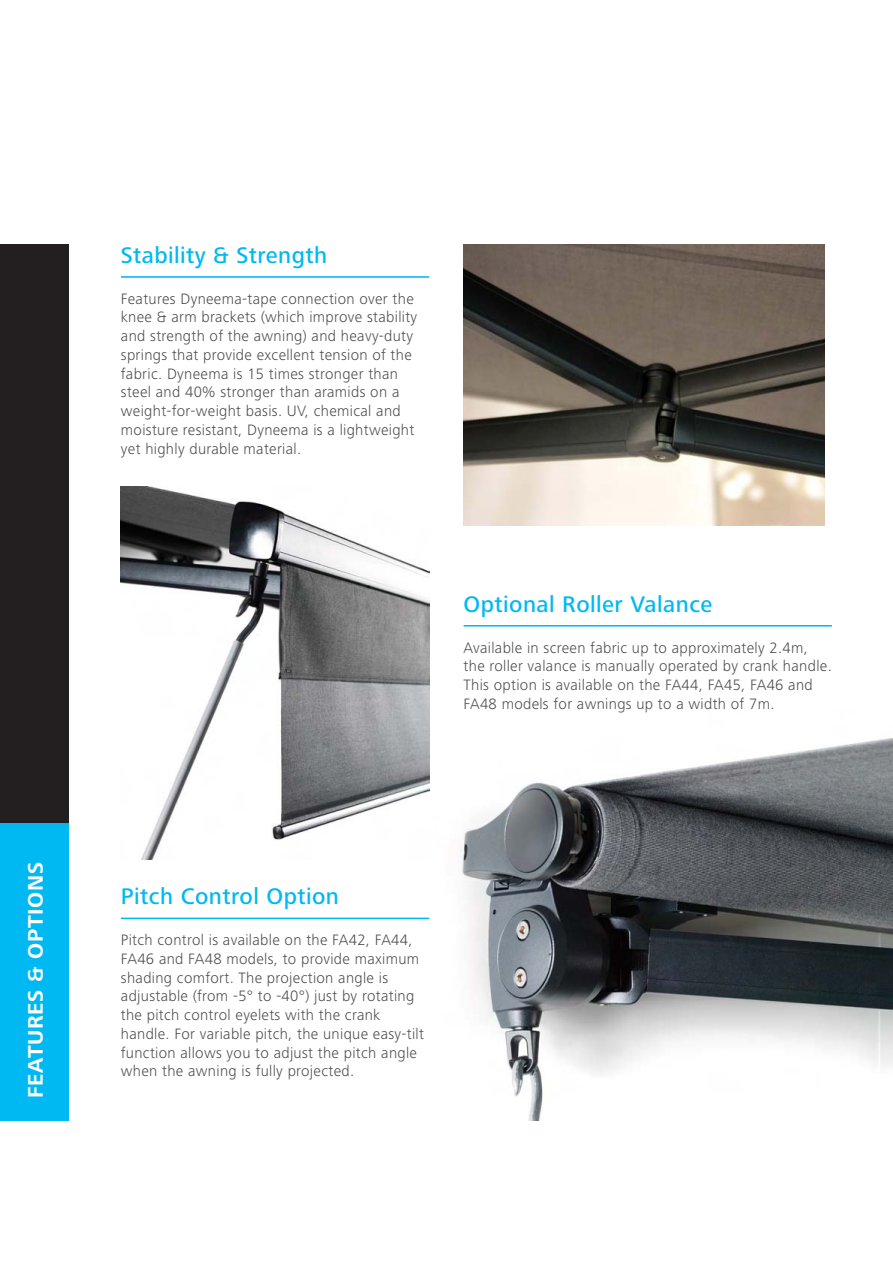
<style>
.page{position:relative;width:893px;height:1263px;background:#fff}
.page>*{position:absolute;margin:0;border:0;box-sizing:border-box;transform-origin:0 0}
.t1{font:500 23.4px "Frutiger Next LT";letter-spacing:.02em;color:#00b9f2}
.t2{font:700 21.9px "Frutiger Next LT";letter-spacing:.03em;color:#fff}
.t3{font:300 15.6px/18.8px "Frutiger Next LT";letter-spacing:.02em;color:#4c4c4e}
</style>
<div class="page">
<div style="left:0;top:245px;width:69px;height:876px;background:#231f20"></div>
<div style="left:0;top:824px;width:69px;height:297px;background:#00b9f2"></div>
<hr style="left:121px;top:276px;width:308px;height:2px;background:#00b9f2">
<hr style="left:121px;top:918px;width:308px;height:1px;background:#00b9f2">
<img style="left:463px;top:245px;width:361px;height:281px">
<img style="left:121px;top:487px;width:308px;height:373px">
<img style="left:461px;top:738px;width:432px;height:383px">
<hr style="left:464px;top:625px;width:368px;height:2px;background:#00b9f2">
<h2 class="t2" style="left:28px;top:1098px;width:238px;rotate:-90deg">FEATURES &amp; OPTIONS</h2>
<h1 class="t1" style="left:121px;top:247px;width:208px">Stability &amp; Strength</h1>
<p class="t3" style="left:121px;top:291px;width:298px">Features Dyneema-tape connection over the knee &amp; arm brackets (which improve stability and strength of the awning) and heavy-duty springs that provide excellent tension of the fabric. Dyneema is 15 times stronger than steel and 40% stronger than aramids on a weight-for-weight basis. UV, chemical and moisture resistant, Dyneema is a lightweight yet highly durable material.</p>
<h1 class="t1" style="left:464px;top:596px;width:250px">Optional Roller Valance</h1>
<p class="t3" style="left:464px;top:640px;width:370px">Available in screen fabric up to approximately 2.4m, the roller valance is manually operated by crank handle.<br>This option is available on the FA44, FA45, FA46 and FA48 models for awnings up to a width of 7m.</p>
<h1 class="t1" style="left:121px;top:888px;width:219px">Pitch Control Option</h1>
<p class="t3" style="left:121px;top:932px;width:305px">Pitch control is available on the FA42, FA44, FA46 and FA48 models, to provide maximum shading comfort. The projection angle is adjustable (from -5° to -40°) just by rotating the pitch control eyelets with the crank handle. For variable pitch, the unique easy-tilt function allows you to adjust the pitch angle when the awning is fully projected.</p>
</div>
